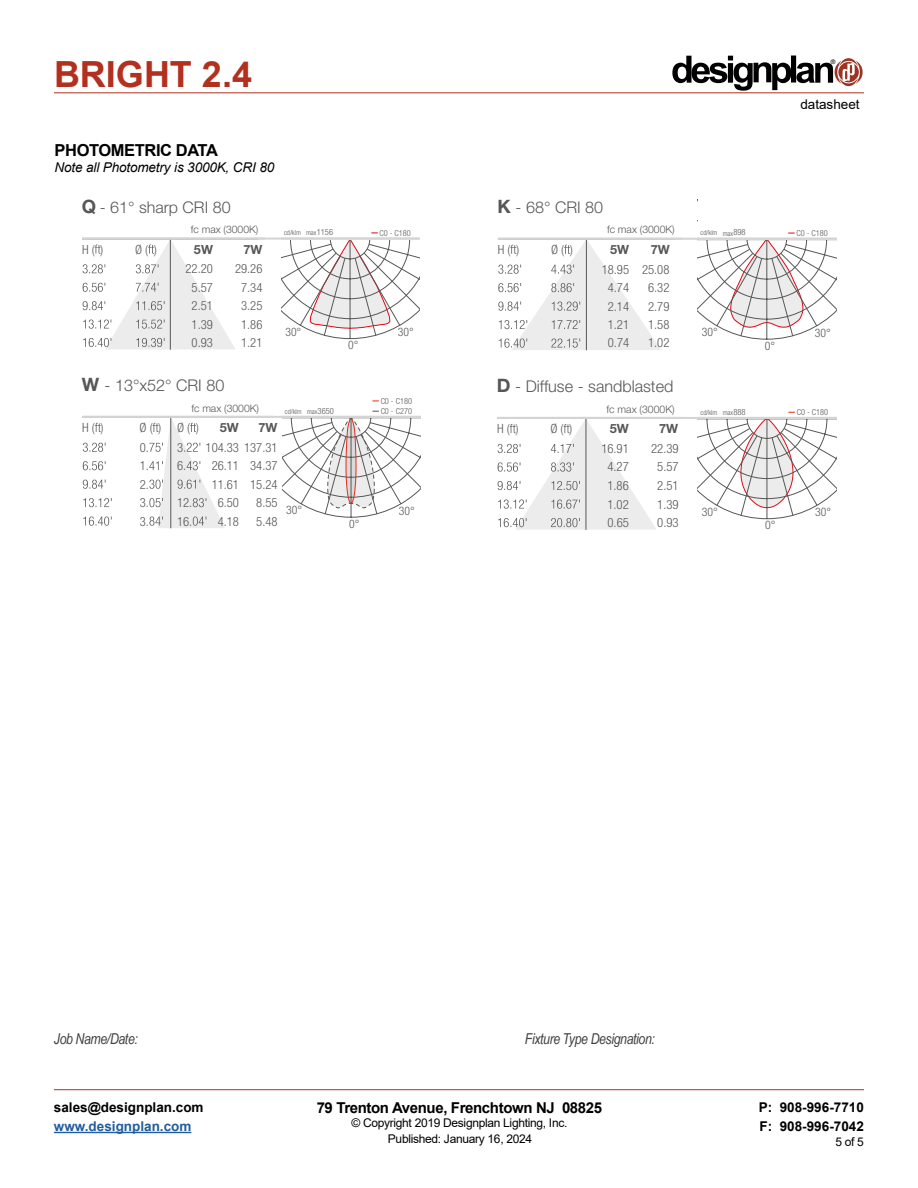
<style>
.page{position:relative;width:918px;height:1188px;background:#fff}
.page>*{position:absolute;margin:0;border:0;box-sizing:border-box;transform-origin:0 0}
.t1{font:700 36px "Arial";color:#b32f1e}
.t2{font:700 18.6px "Helvetica Neue LT Std";color:#575756}
.t3{font:700 18.45px "Helvetica Neue LT Std";color:#575756}
.t4{font:700 16.5px "Arial";letter-spacing:-.025em;color:#000}
.t5{font:300 16.2px "Helvetica Neue LT Std";color:#575756}
.t6{font:300 16.05px "Helvetica Neue LT Std";color:#575756}
.t7{font:italic 15px "Arial Narrow";letter-spacing:-.025em;color:#414042}
.t8{font:700 15px "Arial";letter-spacing:-.025em;color:#000}
.t9{font:700 13.5px/19.5px "Arial";color:#000}
.t10{font:italic 13.5px "Arial";letter-spacing:-.01em;color:#000}
.t11{font:700 13.5px "Arial";color:#215e9e}
.t12{font:13.5px "Arial";color:#000}
.t13{font:300 condensed 12.75px/18.5px "Helvetica Neue LT Std";color:#575756;text-align:center}
.t14{font:700 12.75px "Helvetica Neue LT Std";color:#575756}
.t15{font:300 condensed 12.6px/18.5px "Helvetica Neue LT Std";color:#575756;text-align:center}
.t16{font:700 12.6px "Helvetica Neue LT Std";color:#575756}
.t17{font:12px "Arial";letter-spacing:-.025em;color:#000}
.t18{font:300 condensed 11.7px "Helvetica Neue LT Std";color:#575756}
.t19{font:300 10.5px "Helvetica Neue LT Std";color:#575756}
.t20{font:300 10.35px "Helvetica Neue LT Std";color:#575756}
.t21{font:300 condensed 8.4px "Helvetica Neue LT Std";color:#575756}
.t22{font:300 condensed 8.25px/10.2px "Helvetica Neue LT Std";color:#575756}
.t23{font:300 condensed 7.05px "Helvetica Neue LT Std";color:#575756}
.t24{font:6.3px "Helvetica";color:#000}
.s1{font-size:8.55px}
.s2{font-weight:700;font-size:18.45px}
</style>
<div class="page">
<hr style="left:54px;top:93px;width:810px;height:1px;background:#b32f1e">
<hr style="left:54px;top:1089px;width:810px;height:1px;background:#b32f1e">
<hr style="left:54px;top:1132px;width:137px;height:1px;background:#215e9e">
<svg style="left:672px;top:56px;width:191px;height:35px"></svg>
<svg style="left:281px;top:232px;width:139px;height:107px"></svg>
<hr style="left:170px;top:239px;width:1px;height:111px;background:#575756">
<svg style="left:83px;top:240px;width:152px;height:109px"></svg>
<hr style="left:82px;top:238px;width:338px;height:2px;background:#d4d4d4">
<svg style="left:698px;top:232px;width:139px;height:108px"></svg>
<svg style="left:498px;top:240px;width:163px;height:110px"></svg>
<hr style="left:498px;top:238px;width:339px;height:2px;background:#d4d4d4">
<svg style="left:282px;top:400px;width:139px;height:118px"></svg>
<svg style="left:95px;top:423px;width:6px;height:9px"></svg>
<svg style="left:83px;top:443px;width:23px;height:9px"></svg>
<svg style="left:83px;top:461px;width:23px;height:9px"></svg>
<svg style="left:83px;top:480px;width:23px;height:9px"></svg>
<svg style="left:83px;top:498px;width:29px;height:9px"></svg>
<svg style="left:83px;top:516px;width:29px;height:10px"></svg>
<svg style="left:149px;top:418px;width:76px;height:110px"></svg>
<hr style="left:82px;top:416px;width:339px;height:2px;background:#d4d4d4">
<svg style="left:698px;top:411px;width:139px;height:108px"></svg>
<svg style="left:498px;top:419px;width:158px;height:111px"></svg>
<hr style="left:497px;top:417px;width:340px;height:2px;background:#d4d4d4">
<h1 class="t1" style="left:54px;top:49px;width:200px">BRIGHT 2.4</h1>
<p class="t24" style="left:831px;top:58px;width:6px">®</p>
<p class="t12" style="left:800px;top:95px;width:61px">datasheet</p>
<p class="t4" style="left:55px;top:139px;width:165px">PHOTOMETRIC DATA</p>
<p class="t10" style="left:55px;top:159px;width:221px">Note all Photometry is 3000K, CRI 80</p>
<h3 class="t3" style="left:82px;top:195px;width:16px">Q</h3>
<p class="t6" style="left:100px;top:197px;width:132px">- 61° sharp CRI 80</p>
<p class="t16" style="left:194px;top:242px;width:20px">5W</p>
<p class="t20" style="left:191px;top:223px;width:69px">fc max (3000K)</p>
<p class="t15" style="left:82px;top:240px;width:23px">H ( )</p>
<p class="t15" style="left:135px;top:240px;width:23px">Ø ( )</p>
<p class="t16" style="left:243px;top:242px;width:20px">7W</p>
<p class="t15" style="left:235px;top:259px;width:29px">29.26<br>7.34<br>3.25<br>1.86<br>1.21</p>
<p class="t15" style="left:186px;top:259px;width:29px">22.20<br>5.57<br>2.51<br>1.39<br>0.93</p>
<p class="t23" style="left:284px;top:229px;width:51px">cd/klm max <span class="s1">1156</span></p>
<p class="t22" style="left:380px;top:228px;width:33px">C0 - C180</p>
<p class="t18" style="left:285px;top:325px;width:17px">30°</p>
<p class="t18" style="left:398px;top:326px;width:17px">30°</p>
<p class="t18" style="left:348px;top:338px;width:12px">0°</p>
<p class="t5" style="left:497px;top:197px;width:107px"><span class="s2">K</span> - 68° CRI 80</p>
<p class="t13" style="left:498px;top:240px;width:23px">H ( )</p>
<p class="t13" style="left:551px;top:240px;width:23px">Ø ( )</p>
<p class="t20" style="left:607px;top:223px;width:69px">fc max (3000K)</p>
<p class="t14" style="left:610px;top:242px;width:21px">5W</p>
<p class="t14" style="left:651px;top:242px;width:21px">7W</p>
<p class="t13" style="left:642px;top:260px;width:29px">25.08<br>6.32<br>2.79<br>1.58<br>1.02</p>
<p class="t13" style="left:602px;top:260px;width:29px">18.95<br>4.74<br>2.14<br>1.21<br>0.74</p>
<p class="t23" style="left:701px;top:229px;width:47px">cd/klm max <span class="s1">898</span></p>
<p class="t21" style="left:796px;top:228px;width:33px">C0 - C180</p>
<p class="t18" style="left:702px;top:326px;width:17px">30°</p>
<p class="t18" style="left:815px;top:326px;width:17px">30°</p>
<p class="t18" style="left:765px;top:339px;width:12px">0°</p>
<p class="t5" style="left:82px;top:375px;width:144px"><span class="s2">W</span> - 13°x52° CRI 80</p>
<p class="t13" style="left:177px;top:418px;width:23px;line-height:19.6px;text-align:left">Ø ( )<br>3</p>
<p class="t13" style="left:177px;top:456px;width:11px">6.</p>
<p class="t13" style="left:177px;top:493px;width:17px;text-align:left">12.<br>16.</p>
<p class="t23" style="left:285px;top:407px;width:51px">cd/klm max <span class="s1">3650</span></p>
<p class="t22" style="left:381px;top:396px;width:33px">C0 - C180<br>C0 - C270</p>
<p class="t20" style="left:191px;top:401px;width:69px">fc max (3000K)</p>
<p class="t13" style="left:140px;top:418px;width:23px;line-height:19.6px;text-align:left">Ø ( )<br>0.</p>
<p class="t13" style="left:140px;top:456px;width:11px;text-align:justify">1.<br>2.<br>3.<br>3.</p>
<p class="t13" style="left:82px;top:418px;width:23px">H ( )</p>
<p class="t14" style="left:220px;top:420px;width:21px">5W</p>
<p class="t13" style="left:206px;top:438px;width:74px">104.33 137.31</p>
<p class="t13" style="left:212px;top:456px;width:29px">26.11</p>
<p class="t13" style="left:212px;top:475px;width:29px">11.61</p>
<p class="t13" style="left:218px;top:493px;width:23px">6.50</p>
<p class="t13" style="left:218px;top:512px;width:23px">4.18</p>
<p class="t14" style="left:258px;top:420px;width:21px">7W</p>
<p class="t13" style="left:250px;top:456px;width:29px">34.37<br>15.24<br>8.55<br>5.48</p>
<p class="t18" style="left:286px;top:504px;width:17px">30°</p>
<p class="t18" style="left:399px;top:504px;width:17px">30°</p>
<p class="t18" style="left:349px;top:517px;width:12px">0°</p>
<h2 class="t2" style="left:497px;top:374px;width:15px">D</h2>
<p class="t5" style="left:515px;top:376px;width:160px">- Diffuse - sandblasted</p>
<p class="t13" style="left:497px;top:419px;width:23px">H ( )</p>
<p class="t13" style="left:551px;top:419px;width:23px">Ø ( )</p>
<p class="t19" style="left:607px;top:402px;width:69px">fc max (3000K)</p>
<p class="t14" style="left:610px;top:421px;width:21px">5W</p>
<p class="t14" style="left:659px;top:421px;width:21px">7W</p>
<p class="t13" style="left:651px;top:439px;width:29px">22.39<br>5.57<br>2.51<br>1.39<br>0.93</p>
<p class="t13" style="left:601px;top:439px;width:29px">16.91<br>4.27<br>1.86<br>1.02<br>0.65</p>
<p class="t23" style="left:701px;top:408px;width:47px">cd/klm max <span class="s1">888</span></p>
<p class="t21" style="left:797px;top:407px;width:33px">C0 - C180</p>
<p class="t18" style="left:702px;top:505px;width:17px">30°</p>
<p class="t18" style="left:815px;top:506px;width:17px">30°</p>
<p class="t18" style="left:765px;top:519px;width:12px">0°</p>
<p class="t7" style="left:54px;top:1028px;width:85px">Job Name/Date:</p>
<p class="t7" style="left:525px;top:1029px;width:132px">Fixture Type Designation:</p>
<p class="t9" style="left:54px;top:1097px;width:151px">sales@designplan.com</p>
<p class="t11" style="left:54px;top:1117px;width:139px">www.designplan.com</p>
<p class="t8" style="left:317px;top:1097px;width:287px">79 Trenton Avenue, Frenchtown NJ 08825</p>
<p class="t17" style="left:351px;top:1115px;width:217px">© Copyright 2019 Designplan Lighting, Inc.</p>
<p class="t9" style="left:759px;top:1097px;width:107px">P: 908-996-7710<br>F: 908-996-7042</p>
<p class="t17" style="left:388px;top:1130px;width:146px">Published: January 16, 2024</p>
<p class="t17" style="left:835px;top:1133px;width:30px">5 of 5</p>
</div>
